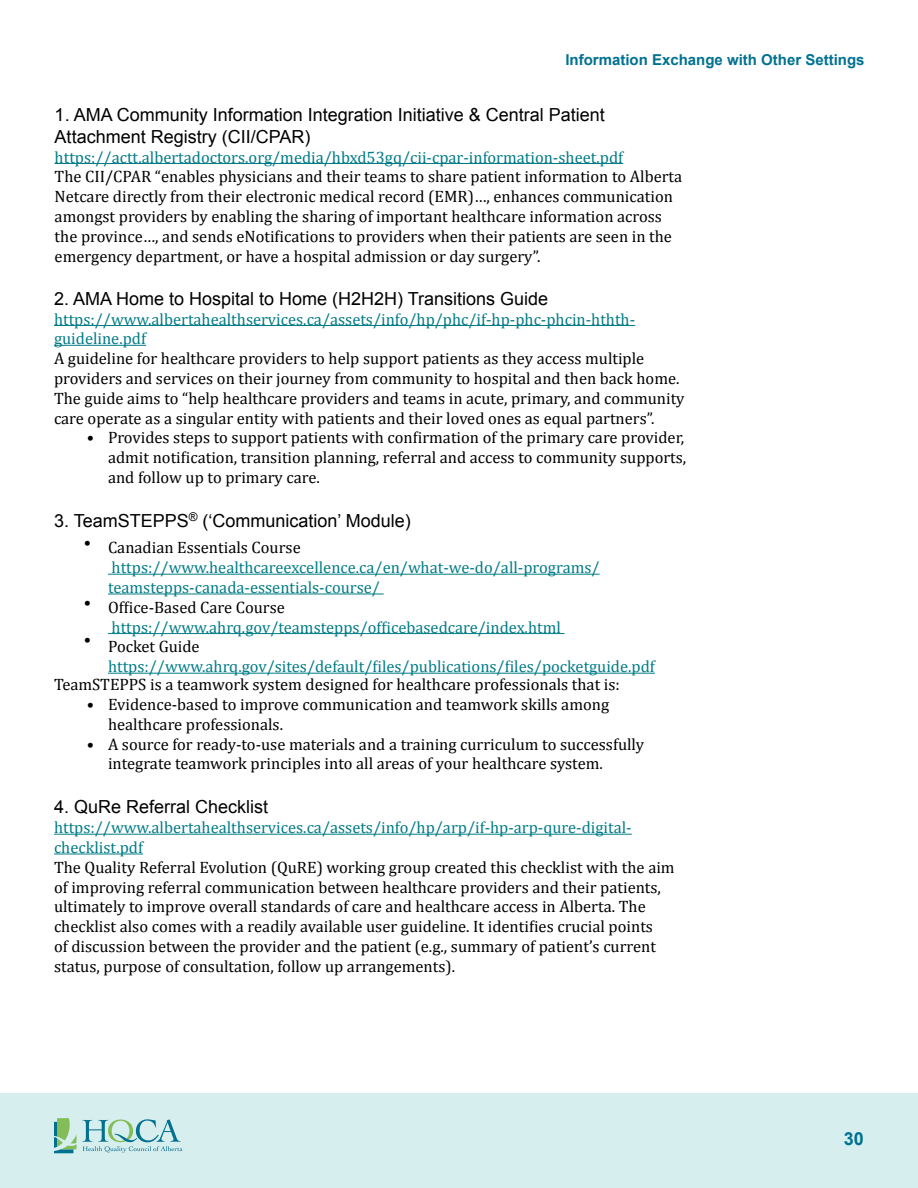
<style>
.page{position:relative;width:918px;height:1188px;background:#fff}
.page>*{position:absolute;margin:0;border:0;box-sizing:border-box;transform-origin:0 0}
.t1{font:18px/21.6px "Arial";color:#000}
.t2{font:700 18px "Arial";color:#007192}
.t3{font:16.5px/19.8px "Cambria";color:#000}
.t4{font:16.5px/19.8px "Cambria";color:#007c86}
.t5{font:700 15px "Arial";color:#007192}
</style>
<div class="page">
<div style="left:0;top:1094px;width:918px;height:94px;background:#d6eeee"></div>
<svg style="left:54px;top:1118px;width:129px;height:35px"></svg>
<hr style="left:54px;top:834px;width:578px;height:1px;background:#007c86">
<hr style="left:54px;top:854px;width:89px;height:1px;background:#007c86">
<hr style="left:55px;top:163px;width:568px;height:1px;background:#007c86">
<hr style="left:54px;top:325px;width:581px;height:1px;background:#007c86">
<hr style="left:54px;top:345px;width:92px;height:1px;background:#007c86">
<hr style="left:108px;top:574px;width:492px;height:1px;background:#007c86">
<hr style="left:108px;top:594px;width:276px;height:1px;background:#007c86">
<hr style="left:108px;top:633px;width:457px;height:1px;background:#007c86">
<hr style="left:108px;top:673px;width:547px;height:1px;background:#007c86">
<p class="t5" style="left:565px;top:50px;width:301px">Information Exchange with Other Settings</p>
<p class="t1" style="left:55px;top:104px;width:552px">1. AMA Community Information Integration Initiative &amp; Central Patient<br>Attachment Registry (CII/CPAR)</p>
<p class="t4" style="left:55px;top:147px;width:570px">https://actt.albertadoctors.org/media/hbxd53gq/cii-cpar-information-sheet.pdf</p>
<p class="t3" style="left:55px;top:167px;width:629px">The CII/CPAR “enables physicians and their teams to share patient information to Alberta Netcare directly from their electronic medical record (EMR)…, enhances communication amongst providers by enabling the sharing of important healthcare information across the province…, and sends eNotifications to providers when their patients are seen in the emergency department, or have a hospital admission or day surgery”.</p>
<p class="t1" style="left:54px;top:288px;width:496px">2. AMA Home to Hospital to Home (H2H2H) Transitions Guide</p>
<p class="t4" style="left:54px;top:309px;width:583px">https://www.albertahealthservices.ca/assets/info/hp/phc/if-hp-phc-phcin-hthth&shy;guideline.pdf</p>
<p class="t3" style="left:54px;top:349px;width:632px">A guideline for healthcare providers to help support patients as they access multiple providers and services on their journey from community to hospital and then back home.<br>The guide aims to “help healthcare providers and teams in acute, primary, and community care operate as a singular entity with patients and their loved ones as equal partners”.</p>
<p class="t3" style="left:108px;top:428px;width:580px;text-indent:-21px">• Provides steps to support patients with confirmation of the primary care provider, admit notification, transition planning, referral and access to community supports, and follow up to primary care.</p>
<p class="t1" style="left:54px;top:510px;width:358px">3. TeamSTEPPS<sup>®</sup> (‘Communication’ Module)</p>
<p class="t3" style="left:84px;top:533px;width:9px">•</p>
<p class="t3" style="left:84px;top:592px;width:9px">•</p>
<p class="t3" style="left:84px;top:630px;width:9px">•</p>
<p class="t3" style="left:108px;top:538px;width:194px">Canadian Essentials Course</p>
<p class="t4" style="left:108px;top:558px;width:493px">https://www.healthcareexcellence.ca/en/what-we-do/all-programs/ teamstepps-canada-essentials-course/</p>
<p class="t3" style="left:108px;top:597px;width:178px">Office-Based Care Course</p>
<p class="t4" style="left:112px;top:617px;width:451px">https://www.ahrq.gov/teamstepps/officebasedcare/index.html</p>
<p class="t3" style="left:108px;top:637px;width:93px">Pocket Guide</p>
<p class="t4" style="left:108px;top:657px;width:548px">https://www.ahrq.gov/sites/default/files/publications/files/pocketguide.pdf</p>
<p class="t3" style="left:54px;top:675px;width:567px">TeamSTEPPS is a teamwork system designed for healthcare professionals that is:</p>
<p class="t3" style="left:108px;top:695px;width:503px;text-indent:-21px">• Evidence-based to improve communication and teamwork skills among healthcare professionals.</p>
<p class="t3" style="left:108px;top:734px;width:538px;text-indent:-21px">• A source for ready-to-use materials and a training curriculum to successfully integrate teamwork principles into all areas of your healthcare system.</p>
<p class="t1" style="left:54px;top:796px;width:216px">4. QuRe Referral Checklist</p>
<p class="t4" style="left:54px;top:818px;width:579px">https://www.albertahealthservices.ca/assets/info/hp/arp/if-hp-arp-qure-digital&shy;checklist.pdf</p>
<p class="t3" style="left:54px;top:857px;width:622px">The Quality Referral Evolution (QuRE) working group created this checklist with the aim of improving referral communication between healthcare providers and their patients, ultimately to improve overall standards of care and healthcare access in Alberta. The checklist also comes with a readily available user guideline. It identifies crucial points<br>of discussion between the provider and the patient (e.g., summary of patient’s current status, purpose of consultation, follow up arrangements).</p>
<p class="t2" style="left:844px;top:1127px;width:22px">30</p>
</div>
